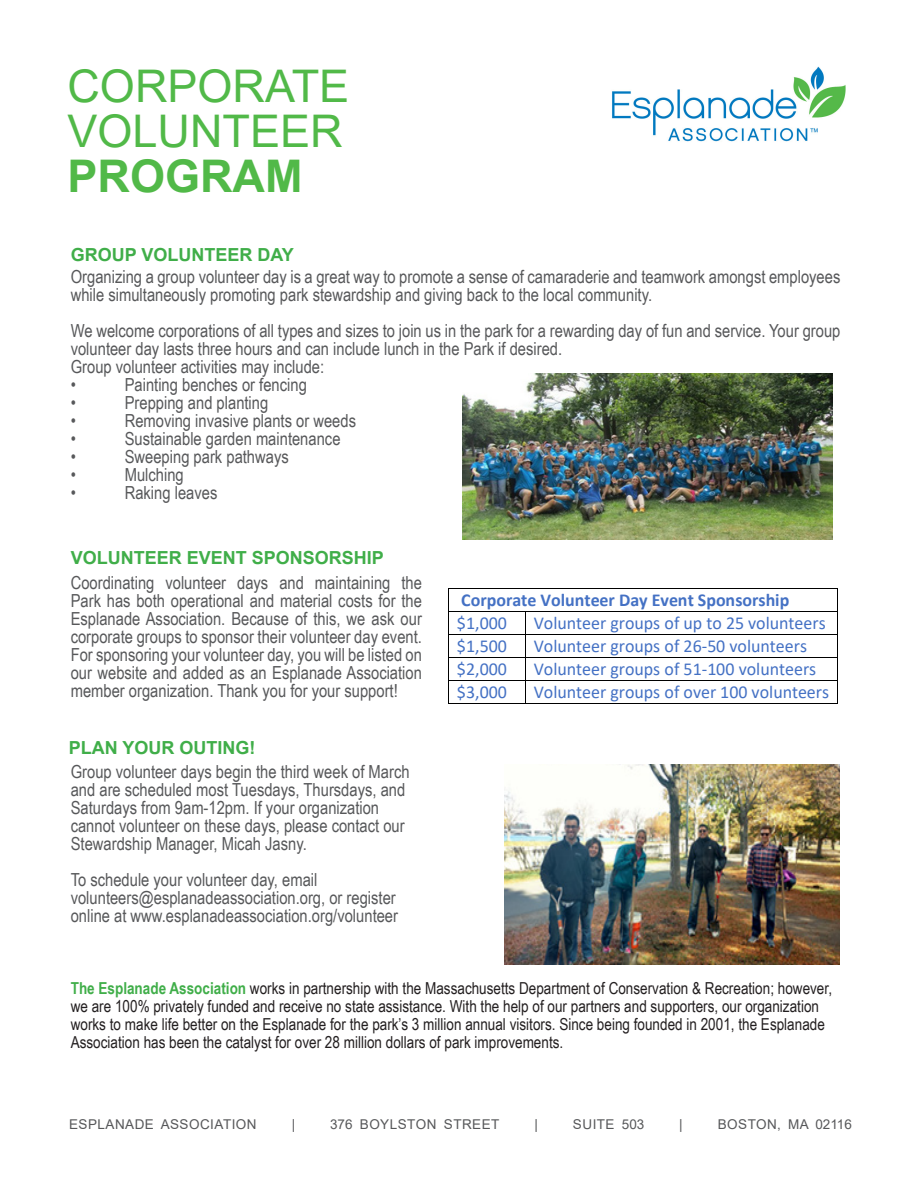
<style>
.page{position:relative;width:918px;height:1188px;background:#fff}
.page>*{position:absolute;margin:0;border:0;box-sizing:border-box;transform-origin:0 0}
.t1{font:45px "Arial";color:#51b948}
.t2{font:700 45px "Arial";color:#51b948}
.t3{font:18.15px "Calibri";color:#4471c4}
.t4{font:700 18.15px/23px "Calibri";color:#4471c4}
.t5{font:18px/18px "Arial Narrow";color:#57585a}
.t6{font:700 18px "Arial";color:#40ae49}
.t7{font:16.5px/18px "Arial Narrow";color:#231f20}
.t8{font:13.5px "Arial";letter-spacing:.035em;color:#57585a}
.s1{font-weight:400}
.s2{font-weight:700;color:#40ae49}
</style>
<div class="page">
<img style="left:612px;top:66px;width:234px;height:76px">
<hr style="left:449px;top:588px;width:388px;height:1px;background:#000">
<hr style="left:449px;top:611px;width:76px;height:1px;background:#000">
<hr style="left:526px;top:611px;width:311px;height:1px;background:#000">
<hr style="left:449px;top:634px;width:76px;height:1px;background:#000">
<hr style="left:526px;top:634px;width:311px;height:1px;background:#000">
<hr style="left:449px;top:657px;width:76px;height:1px;background:#000">
<hr style="left:526px;top:657px;width:311px;height:1px;background:#000">
<hr style="left:449px;top:680px;width:76px;height:1px;background:#000">
<hr style="left:526px;top:680px;width:311px;height:1px;background:#000">
<hr style="left:449px;top:703px;width:76px;height:1px;background:#000">
<hr style="left:526px;top:703px;width:311px;height:1px;background:#000">
<svg style="left:448px;top:588px;width:1px;height:116px"></svg>
<svg style="left:525px;top:611px;width:1px;height:93px"></svg>
<svg style="left:837px;top:588px;width:1px;height:116px"></svg>
<img style="left:462px;top:373px;width:370px;height:166px">
<img style="left:504px;top:765px;width:335px;height:199px">
<p class="t1" style="left:68px;top:55px;width:283px">CORPORATE</p>
<p class="t1" style="left:68px;top:100px;width:277px">VOLUNTEER</p>
<p class="t2" style="left:68px;top:144px;width:236px">PROGRAM</p>
<p class="t6" style="left:71px;top:242px;width:225px">GROUP VOLUNTEER DAY</p>
<p class="t5" style="left:71px;top:267px;width:771px">Organizing a group volunteer day is a great way to promote a sense of camaraderie and teamwork amongst employees while simultaneously promoting park stewardship and giving back to the local community.</p>
<p class="t5" style="left:71px;top:321px;width:771px">We welcome corporations of all types and sizes to join us in the park for a rewarding day of fun and service. Your group volunteer day lasts three hours and can include lunch in the Park if desired.</p>
<p class="t5" style="left:71px;top:357px;width:255px">Group volunteer activities may include:</p>
<p class="t5" style="left:71px;top:375px;width:7px">•</p>
<p class="t5" style="left:125px;top:375px;width:184px">Painting benches or fencing</p>
<p class="t5" style="left:71px;top:393px;width:7px">•</p>
<p class="t5" style="left:125px;top:393px;width:145px">Prepping and planting</p>
<p class="t5" style="left:71px;top:411px;width:7px">•</p>
<p class="t5" style="left:125px;top:411px;width:233px">Removing invasive plants or weeds</p>
<p class="t5" style="left:71px;top:429px;width:7px">•</p>
<p class="t5" style="left:125px;top:429px;width:217px">Sustainable garden maintenance</p>
<p class="t5" style="left:71px;top:447px;width:7px">•</p>
<p class="t5" style="left:125px;top:447px;width:166px">Sweeping park pathways</p>
<p class="t5" style="left:71px;top:465px;width:7px">•</p>
<p class="t5" style="left:125px;top:465px;width:61px">Mulching</p>
<p class="t5" style="left:71px;top:483px;width:7px">•</p>
<p class="t5" style="left:125px;top:483px;width:94px">Raking leaves</p>
<p class="t6" style="left:71px;top:545px;width:315px">VOLUNTEER EVENT SPONSORSHIP</p>
<p class="t5" style="left:71px;top:573px;width:353px;text-align:justify">Coordinating volunteer days and maintaining the Park has both operational and material costs for the Esplanade Association. Because of this, we ask our corporate groups to sponsor their volunteer day event.<br>For sponsoring your volunteer day, you will be listed on our website and added as an Esplanade Association member organization. Thank you for your support!</p>
<p class="t6" style="left:69px;top:735px;width:188px">PLAN YOUR OUTING!</p>
<p class="t5" style="left:71px;top:762px;width:340px">Group volunteer days begin the third week of March and are scheduled most Tuesdays, Thursdays, and Saturdays from 9am-12pm. If your organization cannot volunteer on these days, please contact our Stewardship Manager, Micah Jasny.</p>
<p class="t5" style="left:71px;top:870px;width:248px">To schedule your volunteer day, email</p>
<p class="t5" style="left:71px;top:888px;width:329px">volunteers@esplanadeassociation.org, or register online at www.esplanadeassociation.org/volunteer</p>
<p class="t4" style="left:457px;top:589px;width:334px">Corporate Volunteer Day Event Sponsorship <span class="s1">$1,000</span></p>
<p class="t3" style="left:534px;top:611px;width:293px">Volunteer groups of up to 25 volunteers</p>
<p class="t3" style="left:457px;top:634px;width:52px">$1,500</p>
<p class="t3" style="left:534px;top:634px;width:275px">Volunteer groups of 26-50 volunteers</p>
<p class="t3" style="left:457px;top:656px;width:52px">$2,000</p>
<p class="t3" style="left:534px;top:656px;width:284px">Volunteer groups of 51-100 volunteers</p>
<p class="t3" style="left:457px;top:679px;width:52px">$3,000</p>
<p class="t3" style="left:534px;top:679px;width:297px">Volunteer groups of over 100 volunteers</p>
<p class="t7" style="left:71px;top:979px;width:763px"><span class="s2">The Esplanade Association</span> works in partnership with the Massachusetts Department of Conservation &amp; Recreation; however, we are 100% privately funded and receive no state assistance. With the help of our partners and supporters, our organization works to make life better on the Esplanade for the park’s 3 million annual visitors. Since being founded in 2001, the Esplanade Association has been the catalyst for over 28 million dollars of park improvements.</p>
<p class="t8" style="left:69px;top:1115px;width:189px">ESPLANADE ASSOCIATION</p>
<p class="t8" style="left:292px;top:1115px;width:5px">|</p>
<p class="t8" style="left:330px;top:1115px;width:171px">376 BOYLSTON STREET</p>
<p class="t8" style="left:534px;top:1115px;width:5px">|</p>
<p class="t8" style="left:573px;top:1115px;width:73px">SUITE 503</p>
<p class="t8" style="left:679px;top:1115px;width:5px">|</p>
<p class="t8" style="left:718px;top:1115px;width:136px">BOSTON, MA 02116</p>
</div>
